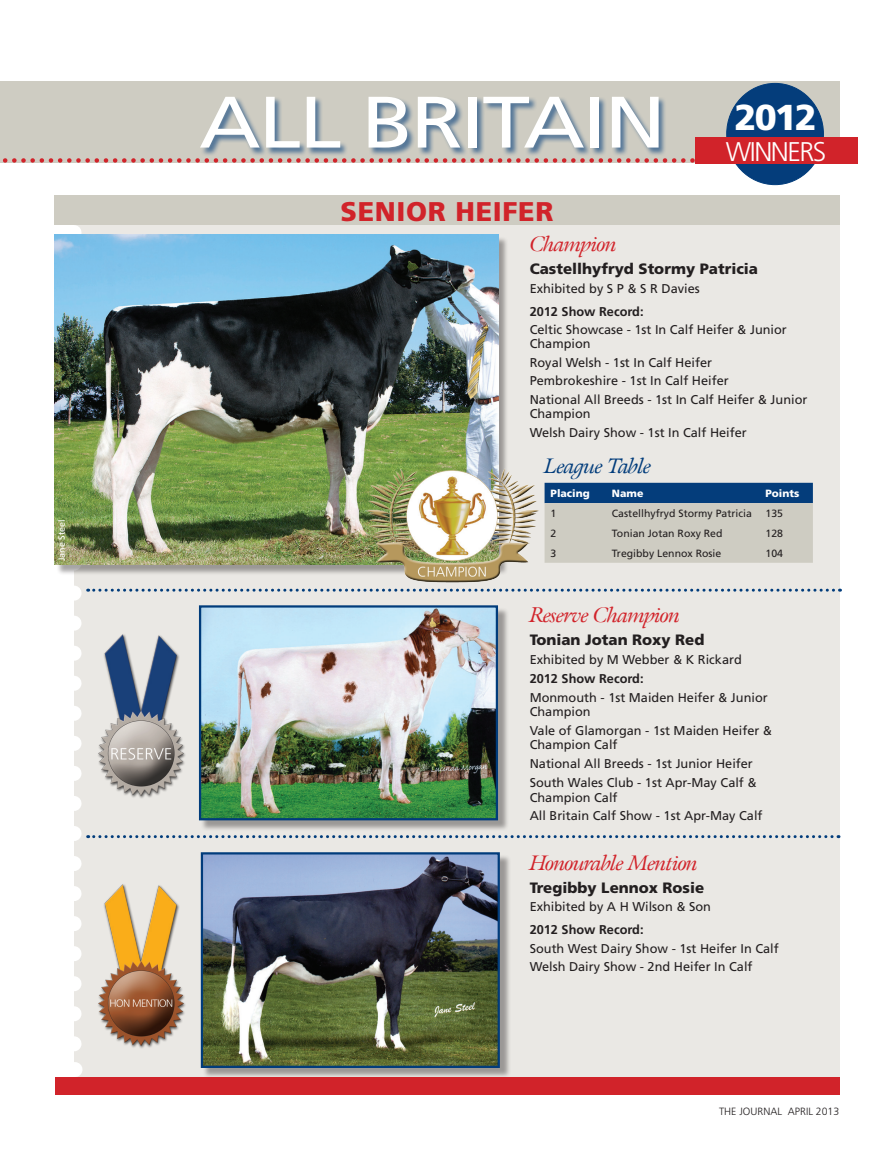
<style>
.page{position:relative;width:893px;height:1170px;background:#fff}
.page>*{position:absolute;margin:0;border:0;box-sizing:border-box;transform-origin:0 0}
.t1{font:72.75px "Frutiger";letter-spacing:-.025em;color:#fff;scale:1.18 1}
.t2{font:900 36px "Frutiger";color:#fff}
.t3{font:900 27px "Frutiger";letter-spacing:.025em;color:#d1232a}
.t4{font:300 27px "Frutiger";letter-spacing:-.055em;color:#fff}
.t5{font:italic 21px "Meno";letter-spacing:-.03em;color:#d1232a}
.t6{font:italic 21px "Meno";letter-spacing:-.03em;color:#013c7b}
.t7{font:900 15px "Frutiger";color:#231f20}
.t8{font:12.75px/14.5px "Frutiger";color:#231f20}
.t9{font:700 12.75px "Frutiger";color:#231f20}
.t10{font:10.5px "Frutiger";color:#231f20}
.t11{font:300 10.5px "Frutiger";color:#231f20}
.t12{font:900 10.5px "Frutiger";color:#fff}
.t13{font:9px "Frutiger";color:#fff}
</style>
<div class="page">
<div style="left:0;top:82px;width:839px;height:81px;background:#ceccc2"></div>
<div style="left:201px;top:97px;width:466px;height:59px;background:#013c7b;opacity:.6"></div>
<div style="left:727px;top:83px;width:96px;height:102px;background:#043d7b;border-radius:50%"></div>
<div style="left:695px;top:137px;width:162px;height:27px;background:#d1232a"></div>
<svg style="left:3px;top:158px;width:692px;height:5px"></svg>
<div style="left:74px;top:216px;width:765px;height:860px;background:#e5e3de"></div>
<svg style="left:67px;top:232px;width:15px;height:820px"></svg>
<svg style="left:74px;top:1062px;width:1px;height:14px"></svg>
<div style="left:55px;top:195px;width:784px;height:29px;background:#ceccc2"></div>
<div style="left:56px;top:236px;width:453px;height:339px;background:#231f20;opacity:.4"></div>
<img style="left:55px;top:235px;width:443px;height:329px">
<div style="left:201px;top:607px;width:308px;height:224px;background:#231f20;opacity:.4"></div>
<img style="left:202px;top:608px;width:293px;height:209px">
<div style="left:199px;top:605px;width:299px;height:215px;border:2px solid #013c7b"></div>
<svg style="left:88px;top:588px;width:752px;height:3px"></svg>
<svg style="left:88px;top:835px;width:751px;height:3px"></svg>
<div style="left:202px;top:853px;width:309px;height:225px;background:#231f20;opacity:.4"></div>
<img style="left:204px;top:855px;width:293px;height:209px">
<div style="left:201px;top:852px;width:299px;height:215px;border:2px solid #013c7b"></div>
<div style="left:55px;top:1076px;width:784px;height:17px;background:#d1232a"></div>
<svg style="left:552px;top:482px;width:261px;height:80px;background:#9ba8b0"></svg>
<img style="left:342px;top:435px;width:210px;height:180px">
<img style="left:98px;top:624px;width:104px;height:179px">
<img style="left:98px;top:874px;width:104px;height:179px">
<p class="t13" style="left:56px;top:561px;width:44px;rotate:-90deg">Jane Steel</p>
<p class="t1" style="left:199px;top:79px;width:397px">ALL BRITAIN</p>
<p class="t2" style="left:735px;top:96px;width:84px">2012</p>
<p class="t4" style="left:726px;top:136px;width:102px">WINNERS</p>
<p class="t3" style="left:341px;top:195px;width:214px">SENIOR HEIFER</p>
<p class="t5" style="left:530px;top:231px;width:89px">Champion</p>
<p class="t7" style="left:530px;top:260px;width:230px">Castellhyfryd Stormy Patricia</p>
<p class="t8" style="left:530px;top:281px;width:172px">Exhibited by S P &amp; S R Davies</p>
<p class="t9" style="left:530px;top:303px;width:115px">2012 Show Record:</p>
<p class="t8" style="left:530px;top:322px;width:259px">Celtic Showcase - 1st In Calf Heifer &amp; Junior<br>Champion</p>
<p class="t8" style="left:530px;top:355px;width:184px">Royal Welsh - 1st In Calf Heifer</p>
<p class="t8" style="left:530px;top:373px;width:201px">Pembrokeshire - 1st In Calf Heifer</p>
<p class="t8" style="left:530px;top:392px;width:279px">National All Breeds - 1st In Calf Heifer &amp; Junior<br>Champion</p>
<p class="t8" style="left:530px;top:425px;width:219px">Welsh Dairy Show - 1st In Calf Heifer</p>
<p class="t6" style="left:545px;top:453px;width:108px">League Table</p>
<p class="t12" style="left:551px;top:487px;width:41px">Placing</p>
<p class="t12" style="left:612px;top:487px;width:33px">Name</p>
<p class="t12" style="left:765px;top:487px;width:35px">Points</p>
<p class="t10" style="left:551px;top:507px;width:7px">1</p>
<p class="t10" style="left:612px;top:507px;width:142px">Castellhyfryd Stormy Patricia</p>
<p class="t10" style="left:765px;top:507px;width:19px">135</p>
<p class="t10" style="left:551px;top:527px;width:7px">2</p>
<p class="t10" style="left:612px;top:527px;width:112px">Tonian Jotan Roxy Red</p>
<p class="t10" style="left:765px;top:527px;width:19px">128</p>
<p class="t10" style="left:551px;top:547px;width:7px">3</p>
<p class="t10" style="left:612px;top:547px;width:111px">Tregibby Lennox Rosie</p>
<p class="t10" style="left:765px;top:547px;width:19px">104</p>
<p class="t5" style="left:530px;top:601px;width:152px">Reserve Champion</p>
<p class="t7" style="left:530px;top:630px;width:176px">Tonian Jotan Roxy Red</p>
<p class="t8" style="left:530px;top:652px;width:214px">Exhibited by M Webber &amp; K Rickard</p>
<p class="t9" style="left:530px;top:670px;width:115px">2012 Show Record:</p>
<p class="t8" style="left:530px;top:690px;width:240px">Monmouth - 1st Maiden Heifer &amp; Junior<br>Champion</p>
<p class="t8" style="left:530px;top:723px;width:244px">Vale of Glamorgan - 1st Maiden Heifer &amp;<br>Champion Calf</p>
<p class="t8" style="left:530px;top:756px;width:225px">National All Breeds - 1st Junior Heifer</p>
<p class="t8" style="left:530px;top:775px;width:228px">South Wales Club - 1st Apr-May Calf &amp;<br>Champion Calf</p>
<p class="t8" style="left:530px;top:808px;width:234px">All Britain Calf Show - 1st Apr-May Calf</p>
<p class="t5" style="left:530px;top:849px;width:170px">Honourable Mention</p>
<p class="t7" style="left:530px;top:878px;width:176px">Tregibby Lennox Rosie</p>
<p class="t8" style="left:530px;top:899px;width:183px">Exhibited by A H Wilson &amp; Son</p>
<p class="t9" style="left:530px;top:922px;width:115px">2012 Show Record:</p>
<p class="t8" style="left:530px;top:940px;width:251px">South West Dairy Show - 1st Heifer In Calf</p>
<p class="t8" style="left:530px;top:959px;width:224px">Welsh Dairy Show - 2nd Heifer In Calf</p>
<p class="t11" style="left:719px;top:1105px;width:122px">THE JOURNAL APRIL 2013</p>
</div>
